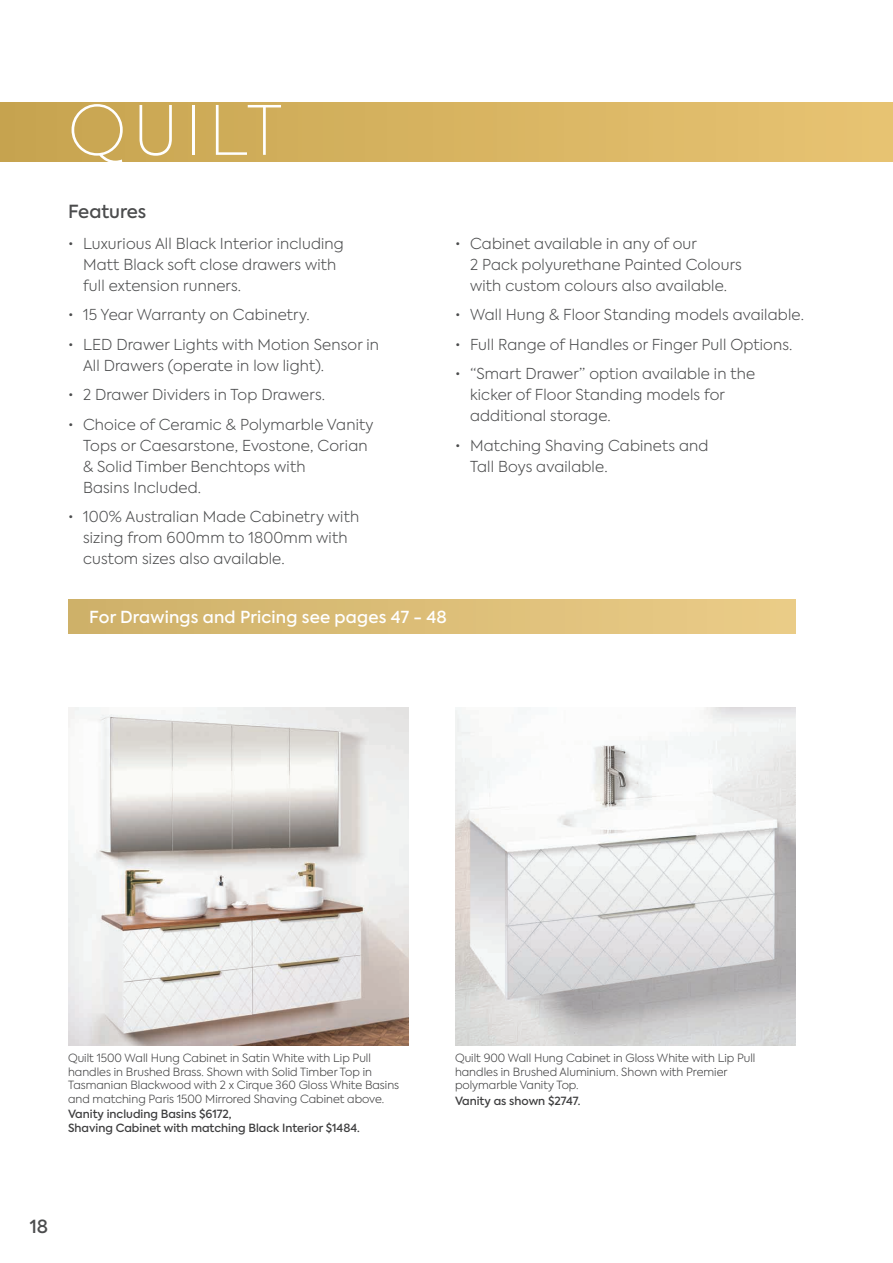
<style>
.page{position:relative;width:893px;height:1263px;background:#fff}
.page>*{position:absolute;margin:0;border:0;box-sizing:border-box;transform-origin:0 0}
.t1{font:100 67.5px "Axiforma";letter-spacing:.1em;color:#fff}
.t2{font:500 18px "Axiforma";color:#4b4c4d}
.t3{font:500 16.5px "Axiforma";letter-spacing:.01em;color:#fff}
.t4{font:300 15px/21px "Axiforma";letter-spacing:.01em;color:#4b4c4d}
.t5{font:300 11.25px/13.5px "Axiforma";color:#3e3e3f}
.t6{font:500 11.25px/13.5px "Axiforma";color:#3e3e3f}
</style>
<div class="page">
<div style="left:0;top:102px;width:893px;height:60px;background:linear-gradient(to right,#c6a34f,#e8c373)"></div>
<img style="left:455px;top:708px;width:340px;height:337px">
<img style="left:68px;top:708px;width:340px;height:337px">
<div style="left:68px;top:600px;width:727px;height:34px;background:linear-gradient(to right,#ceb169,#ebcc87)"></div>
<h1 class="t1" style="left:68px;top:87px;width:215px">QUILT</h1>
<p class="t2" style="left:68px;top:200px;width:80px">Features</p>
<p class="t4" style="left:83px;top:233px;width:262px;text-indent:-15px">• Luxurious All Black Interior including<br>Matt Black soft close drawers with full extension runners.</p>
<p class="t4" style="left:68px;top:304px;width:243px">• 15 Year Warranty on Cabinetry.</p>
<p class="t4" style="left:83px;top:334px;width:298px;text-indent:-15px">• LED Drawer Lights with Motion Sensor in<br>All Drawers (operate in low light).</p>
<p class="t4" style="left:68px;top:384px;width:259px">• 2 Drawer Dividers in Top Drawers.</p>
<p class="t4" style="left:83px;top:414px;width:292px;text-indent:-15px">• Choice of Ceramic &amp; Polymarble Vanity<br>Tops or Caesarstone, Evostone, Corian &amp; Solid Timber Benchtops with<br>Basins Included.</p>
<p class="t4" style="left:83px;top:506px;width:278px;text-indent:-15px">• 100% Australian Made Cabinetry with sizing from 600mm to 1800mm with custom sizes also available.</p>
<p class="t4" style="left:470px;top:233px;width:273px;text-indent:-15px">• Cabinet available in any of our<br>2 Pack polyurethane Painted Colours with custom colours also available.</p>
<p class="t4" style="left:455px;top:304px;width:350px">• Wall Hung &amp; Floor Standing models available.</p>
<p class="t4" style="left:455px;top:334px;width:339px">• Full Range of Handles or Finger Pull Options.</p>
<p class="t4" style="left:470px;top:363px;width:287px;text-indent:-15px">• “Smart Drawer” option available in the kicker of Floor Standing models for additional storage.</p>
<p class="t4" style="left:470px;top:435px;width:240px;text-indent:-15px">• Matching Shaving Cabinets and<br>Tall Boys available.</p>
<p class="t3" style="left:89px;top:606px;width:359px">For Drawings and Pricing see pages 47 - 48</p>
<p class="t5" style="left:68px;top:1051px;width:333px">Quilt 1500 Wall Hung Cabinet in Satin White with Lip Pull handles in Brushed Brass. Shown with Solid Timber Top in Tasmanian Blackwood with 2 x Cirque 360 Gloss White Basins and matching Paris 1500 Mirrored Shaving Cabinet above.</p>
<p class="t6" style="left:68px;top:1108px;width:293px">Vanity including Basins $6172,<br>Shaving Cabinet with matching Black Interior $1484.</p>
<p class="t2" style="left:30px;top:1215px;width:20px">18</p>
<p class="t5" style="left:455px;top:1051px;width:302px">Quilt 900 Wall Hung Cabinet in Gloss White with Lip Pull handles in Brushed Aluminium. Shown with Premier polymarble Vanity Top.</p>
<p class="t6" style="left:455px;top:1094px;width:127px">Vanity as shown $2747.</p>
</div>
